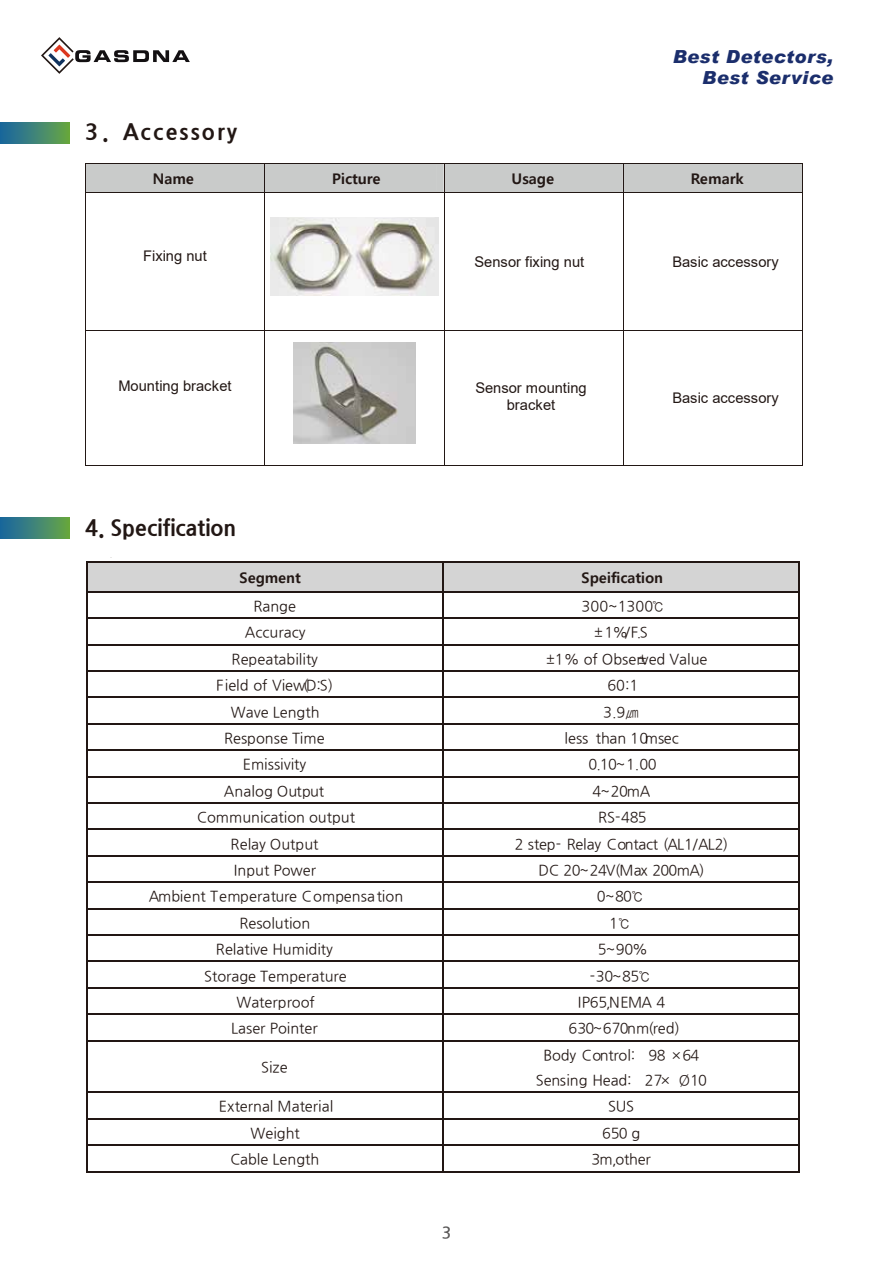
<style>
.page{position:relative;width:893px;height:1263px;background:#fff}
.page>*{position:absolute;margin:0;border:0;box-sizing:border-box;transform-origin:0 0}
.t1{font:23.55px "Nanum Gothic";color:#221714}
.t2{font:800 22.5px "Nanum Gothic";letter-spacing:.005em;color:#221714;scale:.95 1}
.t3{font:800 22.5px "Nanum Gothic";letter-spacing:.1em;color:#221714;scale:.95 1}
.t4{font:italic 900 18px/21.6px "Arial";letter-spacing:.025em;color:#1b2e6c;text-align:right}
.t5{font:700 16.5px "Nanum Gothic";color:#595757;scale:.95 1}
.t6{font:14.7px/26.5px "Nanum Gothic";color:#221714;text-align:center}
.t7{font:14.7px/26.5px "Nanum Gothic";letter-spacing:-.025em;color:#221714;text-align:center}
.t8{font:14.7px/17px "Arial";color:#221714;text-align:center}
.t9{font:700 14.7px "Malgun Gothic";color:#221714}
.t10{font:14.55px/26.4px "Nanum Gothic";color:#221714;text-align:center}
.t11{font:14.55px/16.8px "Arial";color:#221714;text-align:center}
.t12{font:700 14.55px "Malgun Gothic";color:#221714}
.t13{font:14.55px "Nanum Gothic";letter-spacing:-.04em;color:#221714}
.t14{font:14.55px "Nanum Gothic";letter-spacing:-.02em;color:#221714}
</style>
<div class="page">
<svg style="left:41px;top:37px;width:149px;height:37px"></svg>
<div style="left:0;top:122px;width:70px;height:21px;background:linear-gradient(to right,#1865a4,#67a545)"></div>
<div style="left:0;top:518px;width:70px;height:21px;background:linear-gradient(to right,#1865a4,#67a545)"></div>
<svg style="left:85px;top:163px;width:718px;height:30px;background:#bcbdbc"></svg>
<hr style="left:85px;top:193px;width:1px;height:137px;background:#221714">
<hr style="left:264px;top:193px;width:1px;height:137px;background:#221714">
<hr style="left:444px;top:193px;width:1px;height:137px;background:#221714">
<hr style="left:623px;top:193px;width:1px;height:137px;background:#221714">
<hr style="left:802px;top:193px;width:1px;height:137px;background:#221714">
<hr style="left:86px;top:330px;width:178px;height:1px;background:#221714">
<hr style="left:265px;top:330px;width:179px;height:1px;background:#221714">
<hr style="left:444px;top:330px;width:179px;height:1px;background:#221714">
<hr style="left:624px;top:330px;width:178px;height:1px;background:#221714">
<hr style="left:85px;top:330px;width:1px;height:135px;background:#221714">
<hr style="left:86px;top:465px;width:178px;height:1px;background:#221714">
<hr style="left:264px;top:330px;width:1px;height:135px;background:#221714">
<hr style="left:265px;top:465px;width:179px;height:1px;background:#221714">
<hr style="left:444px;top:330px;width:1px;height:135px;background:#221714">
<hr style="left:444px;top:465px;width:179px;height:1px;background:#221714">
<hr style="left:623px;top:330px;width:1px;height:135px;background:#221714">
<hr style="left:624px;top:465px;width:178px;height:1px;background:#221714">
<hr style="left:802px;top:330px;width:1px;height:135px;background:#221714">
<img style="left:270px;top:217px;width:168px;height:78px">
<img style="left:294px;top:343px;width:121px;height:100px">
<svg style="left:87px;top:562px;width:713px;height:479px"></svg>
<hr style="left:87px;top:1041px;width:1px;height:51px;background:#221714">
<hr style="left:443px;top:1041px;width:1px;height:51px;background:#221714">
<hr style="left:799px;top:1041px;width:1px;height:51px;background:#221714">
<hr style="left:88px;top:1092px;width:355px;height:1px;background:#221714">
<hr style="left:444px;top:1092px;width:355px;height:1px;background:#221714">
<hr style="left:88px;top:1118px;width:355px;height:1px;background:#221714">
<hr style="left:444px;top:1118px;width:355px;height:1px;background:#221714">
<hr style="left:88px;top:1144px;width:355px;height:1px;background:#221714">
<hr style="left:444px;top:1144px;width:355px;height:1px;background:#221714">
<svg style="left:87px;top:1092px;width:1px;height:80px"></svg>
<hr style="left:88px;top:1171px;width:355px;height:1px;background:#221714">
<svg style="left:443px;top:1092px;width:1px;height:80px"></svg>
<hr style="left:444px;top:1171px;width:355px;height:1px;background:#221714">
<svg style="left:799px;top:1092px;width:1px;height:80px"></svg>
<h2 class="t3" style="left:85px;top:120px;width:162px">3. Accessory</h2>
<p class="t4" style="left:673px;top:45px;width:162px">Best Detectors,<br>Best Service</p>
<p class="t9" style="left:153px;top:170px;width:43px">Name</p>
<p class="t9" style="left:332px;top:170px;width:50px">Picture</p>
<p class="t9" style="left:511px;top:170px;width:44px">Usage</p>
<p class="t9" style="left:691px;top:170px;width:54px">Remark</p>
<p class="t12" style="left:153px;top:177px;width:43px">Name</p>
<p class="t12" style="left:331px;top:177px;width:50px">Picture</p>
<p class="t12" style="left:509px;top:177px;width:44px">Usage</p>
<p class="t12" style="left:687px;top:177px;width:54px">Remark</p>
<p class="t8" style="left:143px;top:248px;width:65px">Fixing nut</p>
<p class="t11" style="left:144px;top:254px;width:65px">Fixing nut</p>
<p class="t8" style="left:475px;top:254px;width:111px">Sensor fixing nut</p>
<p class="t11" style="left:473px;top:260px;width:110px">Sensor fixing nut</p>
<p class="t8" style="left:118px;top:377px;width:115px">Mounting bracket</p>
<p class="t8" style="left:475px;top:379px;width:113px">Sensor mounting bracket</p>
<p class="t11" style="left:119px;top:383px;width:114px">Mounting bracket</p>
<p class="t11" style="left:473px;top:385px;width:112px">Sensor mounting bracket</p>
<h2 class="t2" style="left:85px;top:516px;width:161px">4. Specification</h2>
<h1 class="t1" style="left:93px;top:532px;width:137px">4. 제품 사양</h1>
<p class="t8" style="left:672px;top:253px;width:108px">Basic accessory</p>
<p class="t11" style="left:669px;top:260px;width:107px">Basic accessory</p>
<p class="t8" style="left:672px;top:390px;width:108px">Basic accessory</p>
<p class="t11" style="left:669px;top:395px;width:107px">Basic accessory</p>
<p class="t9" style="left:239px;top:565px;width:63px">Segment</p>
<p class="t6" style="left:245px;top:590px;width:63px">Range<br>Accuracy</p>
<p class="t12" style="left:239px;top:569px;width:63px">Segment</p>
<p class="t10" style="left:245px;top:593px;width:62px">Range<br>Accuracy</p>
<p class="t9" style="left:584px;top:565px;width:83px">Speification</p>
<p class="t12" style="left:582px;top:569px;width:83px">Speification</p>
<p class="t6" style="left:584px;top:590px;width:84px">300~1300℃</p>
<p class="t10" style="left:582px;top:593px;width:83px">300~1300℃</p>
<p class="t6" style="left:597px;top:616px;width:55px">± 1%/F.S</p>
<p class="t10" style="left:594px;top:620px;width:55px">± 1%/F.S</p>
<p class="t6" style="left:232px;top:643px;width:89px">Repeatability</p>
<p class="t6" style="left:549px;top:643px;width:164px">±1% of Observed Value</p>
<p class="t6" style="left:642px;top:643px;width:10px">±</p>
<p class="t10" style="left:232px;top:646px;width:88px">Repeatability</p>
<p class="t10" style="left:547px;top:646px;width:162px">±1% of Observed Value</p>
<p class="t10" style="left:639px;top:646px;width:10px">±</p>
<p class="t6" style="left:216px;top:669px;width:119px">Field of View(D:S)</p>
<p class="t6" style="left:606px;top:669px;width:38px;text-align:left">60:1<br>3.9㎛</p>
<p class="t6" style="left:224px;top:722px;width:103px">Response Time</p>
<p class="t6" style="left:567px;top:722px;width:117px">less than 10msec</p>
<p class="t6" style="left:243px;top:749px;width:66px">Emissivity</p>
<p class="t6" style="left:591px;top:749px;width:70px">0.10~1.00</p>
<p class="t6" style="left:224px;top:776px;width:102px">Analog Output</p>
<p class="t6" style="left:595px;top:776px;width:60px">4~20mA</p>
<p class="t6" style="left:197px;top:802px;width:160px">Communication output</p>
<p class="t6" style="left:601px;top:802px;width:50px">RS-485</p>
<p class="t6" style="left:231px;top:829px;width:90px">Relay Output</p>
<p class="t6" style="left:517px;top:829px;width:217px">2 step- Relay Contact (AL1/AL2)</p>
<p class="t6" style="left:234px;top:855px;width:84px">Input Power</p>
<p class="t7" style="left:538px;top:855px;width:174px">DC 20~24V(Max 200mA)<br>0~80℃<br>1℃<br>5~90%<br>-30~85℃<br>IP65,NEMA 4<br>630~670nm(red)<br>Body Control: 98 ×64<br>Sensing Head: 27× Ø10<br>SUS<br>650 g<br>3m,other</p>
<p class="t10" style="left:216px;top:673px;width:118px">Field of View(D:S)</p>
<p class="t10" style="left:603px;top:673px;width:37px;text-align:left">60:1<br>3.9㎛</p>
<p class="t10" style="left:224px;top:725px;width:102px">Response Time</p>
<p class="t10" style="left:564px;top:725px;width:116px">less than 10msec</p>
<p class="t10" style="left:243px;top:752px;width:65px">Emissivity</p>
<p class="t10" style="left:588px;top:752px;width:70px">0.10~1.00</p>
<p class="t10" style="left:224px;top:778px;width:102px">Analog Output</p>
<p class="t10" style="left:592px;top:778px;width:59px">4~20mA</p>
<p class="t10" style="left:197px;top:805px;width:159px">Communication output</p>
<p class="t10" style="left:598px;top:805px;width:50px">RS-485</p>
<p class="t10" style="left:231px;top:831px;width:89px">Relay Output</p>
<p class="t10" style="left:515px;top:831px;width:215px">2 step- Relay Contact (AL1/AL2)</p>
<p class="t10" style="left:234px;top:857px;width:84px">Input Power</p>
<p class="t13" style="left:538px;top:863px;width:167px">DC 20~24V(Max 200mA)</p>
<p class="t10" style="left:149px;top:884px;width:256px">Ambient Temperature Compensation</p>
<p class="t10" style="left:597px;top:884px;width:47px">0~80℃</p>
<p class="t10" style="left:239px;top:910px;width:72px">Resolution</p>
<p class="t10" style="left:609px;top:910px;width:22px">1℃</p>
<p class="t10" style="left:216px;top:936px;width:118px">Relative Humidity</p>
<p class="t10" style="left:598px;top:936px;width:52px">5~90%</p>
<p class="t10" style="left:204px;top:963px;width:144px">Storage Temperature</p>
<p class="t10" style="left:590px;top:963px;width:61px">-30~85℃</p>
<p class="t10" style="left:236px;top:989px;width:80px">Waterproof</p>
<p class="t14" style="left:578px;top:995px;width:89px">IP65,NEMA 4</p>
<p class="t10" style="left:231px;top:1016px;width:88px">Laser Pointer</p>
<p class="t10" style="left:569px;top:1016px;width:113px">630~670nm(red)</p>
<p class="t10" style="left:261px;top:1055px;width:28px">Size</p>
<p class="t6" style="left:231px;top:696px;width:91px">Wave Length</p>
<p class="t10" style="left:231px;top:699px;width:90px">Wave Length</p>
<p class="t10" style="left:536px;top:1043px;width:173px;line-height:25.2px">Body Control: 98 ×64<br>Sensing Head: 27× Ø10</p>
<p class="t10" style="left:219px;top:1094px;width:116px">External Material</p>
<p class="t10" style="left:608px;top:1094px;width:28px">SUS</p>
<p class="t10" style="left:250px;top:1120px;width:51px">Weight</p>
<p class="t10" style="left:602px;top:1120px;width:40px">650 g</p>
<p class="t10" style="left:230px;top:1146px;width:90px">Cable Length</p>
<p class="t10" style="left:591px;top:1146px;width:61px">3m,other</p>
<p class="t5" style="left:442px;top:1225px;width:11px">3</p>
</div>
